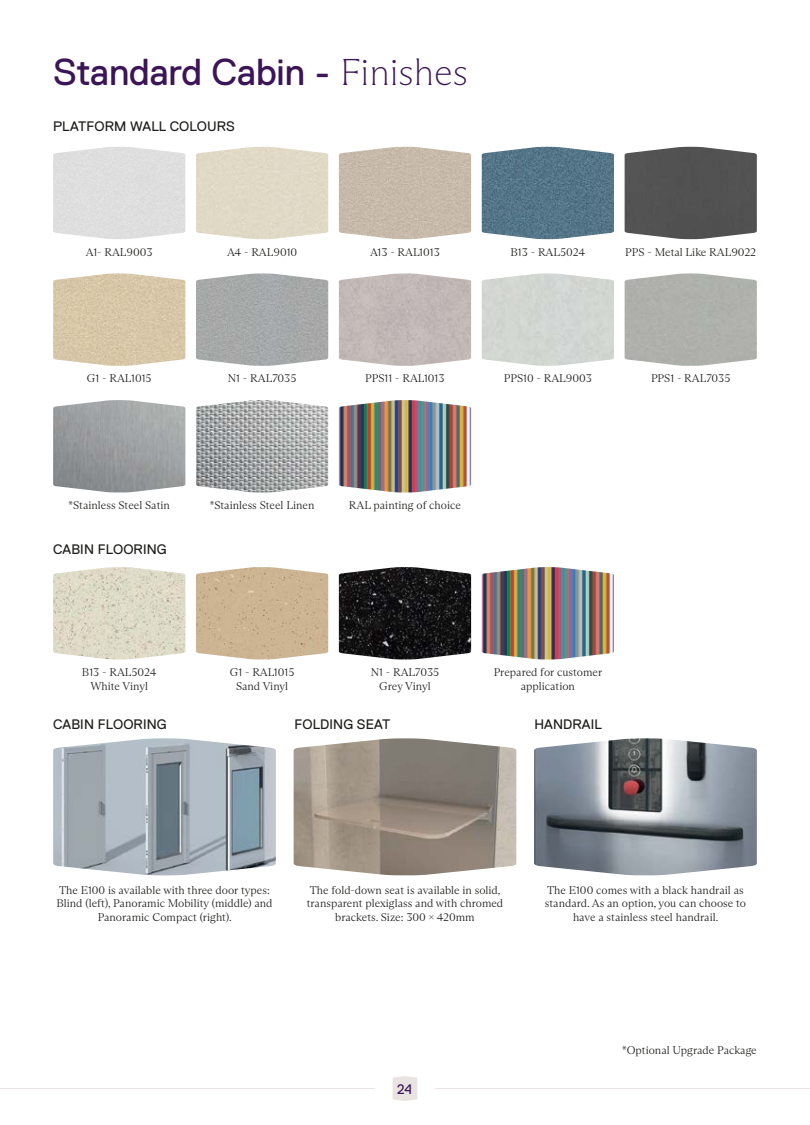
<style>
.page{position:relative;width:810px;height:1125px;background:#fff}
.page>*{position:absolute;margin:0;border:0;box-sizing:border-box;transform-origin:0 0}
.t1{font:37.5px "Replica";color:#3c1558}
.t2{font:13.75px "Replica Pro";letter-spacing:.01em;color:#1d1d1b}
.t3{font:13.75px "Replica Pro";letter-spacing:.01em;color:#1d1d1b}
.t4{font:13.75px "Replica";color:#3c1558}
.t5{font:300 11.25px/13.5px "ABC Arizona Text";color:#1d1d1b;text-align:center}
.s1{font-family:"ABC Arizona Flare";font-weight:100}
</style>
<div class="page">
<div style="left:53px;top:147px;width:132px;height:92px;background:#dedfde"></div>
<img style="left:339px;top:147px;width:132px;height:92px">
<img style="left:482px;top:147px;width:132px;height:92px">
<div style="left:625px;top:147px;width:132px;height:92px;background:#525252"></div>
<img style="left:53px;top:400px;width:132px;height:93px">
<img style="left:196px;top:400px;width:132px;height:93px">
<img style="left:339px;top:400px;width:132px;height:93px">
<img style="left:53px;top:273px;width:132px;height:93px">
<img style="left:196px;top:273px;width:132px;height:93px">
<img style="left:339px;top:273px;width:132px;height:93px">
<img style="left:625px;top:273px;width:132px;height:93px">
<img style="left:53px;top:567px;width:132px;height:93px">
<img style="left:196px;top:567px;width:132px;height:93px">
<img style="left:339px;top:567px;width:132px;height:93px">
<img style="left:482px;top:567px;width:132px;height:93px">
<img style="left:53px;top:738px;width:223px;height:137px">
<img style="left:294px;top:738px;width:222px;height:138px">
<img style="left:534px;top:738px;width:223px;height:138px">
<svg style="left:393px;top:1076px;width:24px;height:25px"></svg>
<hr style="left:0;top:1088px;width:375px;height:1px;background:#e9e4e1">
<hr style="left:435px;top:1088px;width:375px;height:1px;background:#e9e4e1">
<h1 class="t1" style="left:53px;top:51px;width:417px">Standard Cabin - <span class="s1">Finishes</span></h1>
<p class="t2" style="left:53px;top:119px;width:183px">PLATFORM WALL COLOURS</p>
<p class="t5" style="left:86px;top:245px;width:68px">A1- RAL9003</p>
<p class="t5" style="left:227px;top:245px;width:72px">A4 - RAL9010</p>
<p class="t5" style="left:370px;top:245px;width:71px">A13 - RAL1013</p>
<p class="t5" style="left:511px;top:245px;width:76px">B13 - RAL5024</p>
<p class="t5" style="left:625px;top:245px;width:132px">PPS - Metal Like RAL9022</p>
<p class="t5" style="left:87px;top:372px;width:66px">G1 - RAL1015</p>
<p class="t5" style="left:228px;top:372px;width:70px">N1 - RAL7035</p>
<p class="t5" style="left:365px;top:372px;width:81px">PPS11 - RAL1013</p>
<p class="t5" style="left:504px;top:372px;width:89px">PPS10 - RAL9003</p>
<p class="t5" style="left:651px;top:372px;width:81px">PPS1 - RAL7035</p>
<p class="t5" style="left:69px;top:499px;width:103px">*Stainless Steel Satin</p>
<p class="t5" style="left:210px;top:499px;width:106px">*Stainless Steel Linen</p>
<p class="t5" style="left:349px;top:499px;width:114px">RAL painting of choice</p>
<p class="t2" style="left:53px;top:541px;width:115px">CABIN FLOORING</p>
<p class="t5" style="left:82px;top:666px;width:76px">B13 - RAL5024<br>White Vinyl</p>
<p class="t5" style="left:230px;top:666px;width:66px">G1 - RAL1015<br>Sand Vinyl</p>
<p class="t5" style="left:371px;top:666px;width:70px">N1 - RAL7035<br>Grey Vinyl</p>
<p class="t5" style="left:494px;top:666px;width:110px">Prepared for customer application</p>
<p class="t3" style="left:53px;top:717px;width:115px">CABIN FLOORING</p>
<p class="t3" style="left:294px;top:717px;width:98px">FOLDING SEAT</p>
<p class="t3" style="left:534px;top:717px;width:69px">HANDRAIL</p>
<p class="t5" style="left:57px;top:884px;width:218px">The E100 is available with three door types:<br>Blind (left), Panoramic Mobility (middle) and<br>Panoramic Compact (right).</p>
<p class="t5" style="left:307px;top:884px;width:198px">The fold-down seat is available in solid, transparent plexiglass and with chromed brackets. Size: 300 x 420mm</p>
<p class="t5" style="left:545px;top:884px;width:203px">The E100 comes with a black handrail as standard. As an option, you can choose to have a stainless steel handrail.</p>
<p class="t4" style="left:397px;top:1082px;width:16px">24</p>
<p class="t5" style="left:622px;top:1044px;width:136px">*Optional Upgrade Package</p>
</div>
